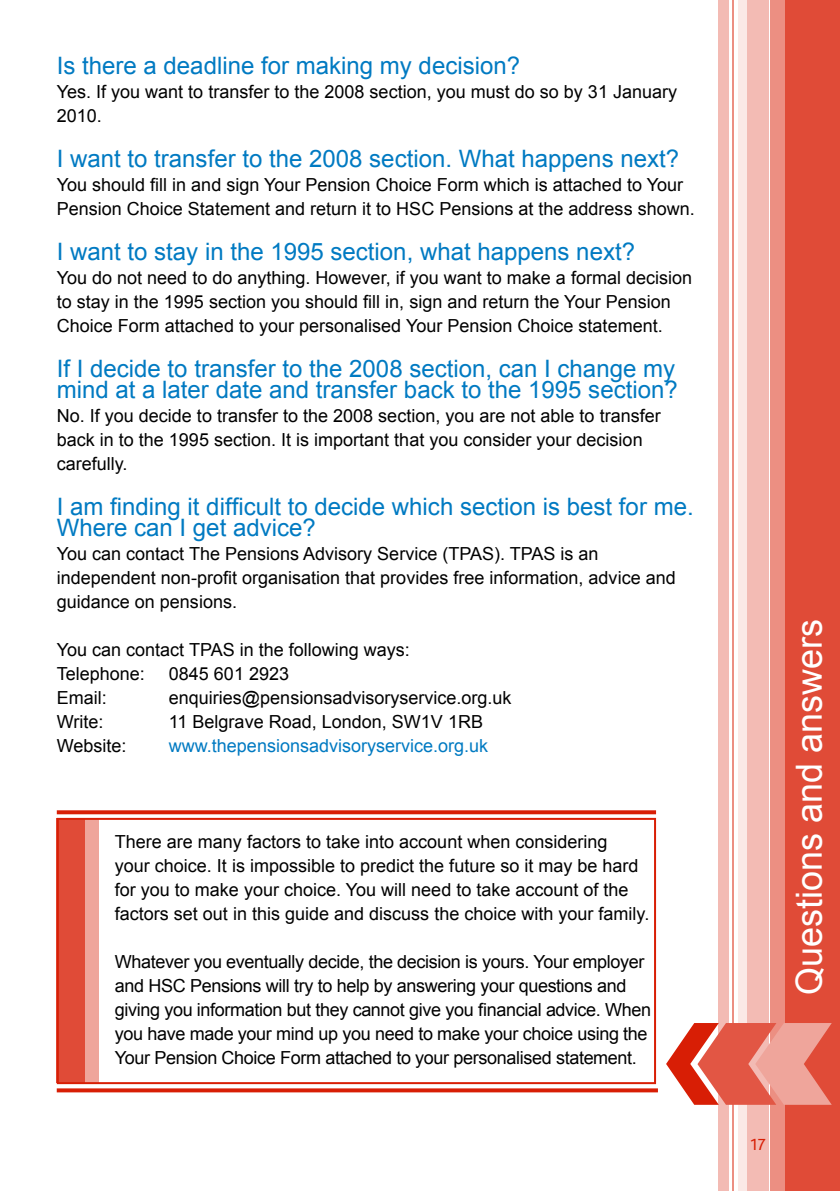
<style>
.page{position:relative;width:840px;height:1191px;background:#fff}
.page>*{position:absolute;margin:0;border:0;box-sizing:border-box;transform-origin:0 0}
.t1{font:36px "Arial";color:#fff}
.t2{font:24px/21px "Arial";color:#007ac2}
.t3{font:18px/24px "Arial";color:#000}
.t4{font:18px/24px "Arial";letter-spacing:-.02em;color:#000}
.t5{font:18px "Arial";color:#007ac2}
.t6{font:16.8px "Bliss 2";color:#d81e05}
</style>
<div class="page">
<div style="left:784px;top:0;width:55px;height:1191px;background:#e04b37"></div>
<div style="left:770px;top:0;width:14px;height:1191px;background:#ec8f82"></div>
<div style="left:742px;top:0;width:26px;height:1191px;background:#f3bbb4"></div>
<div style="left:738px;top:0;width:8px;height:1191px;background:#fbe9e6"></div>
<hr style="left:732px;top:0;width:1px;height:1191px;background:#ec8f82">
<div style="left:717px;top:0;width:11px;height:1191px;background:#f3bbb4"></div>
<svg style="left:666px;top:1023px;width:165px;height:81px"></svg>
<div style="left:57px;top:818px;width:29px;height:264px;background:#e04b37"></div>
<div style="left:85px;top:818px;width:13px;height:264px;background:#efa59b"></div>
<svg style="left:57px;top:810px;width:598px;height:4px;background:#da2e17"></svg>
<svg style="left:57px;top:1088px;width:600px;height:4px;background:#db331d"></svg>
<div style="left:57px;top:818px;width:598px;height:266px;border:2px solid #d81e05"></div>
<h2 class="t2" style="left:57px;top:55px;width:464px">Is there a deadline for making my decision?</h2>
<p class="t3" style="left:57px;top:80px;width:621px">Yes. If you want to transfer to the 2008 section, you must do so by 31 January<br>2010.</p>
<h2 class="t2" style="left:57px;top:148px;width:623px">I want to transfer to the 2008 section. What happens next?</h2>
<p class="t3" style="left:57px;top:173px;width:639px">You should fill in and sign Your Pension Choice Form which is attached to Your<br>Pension Choice Statement and return it to HSC Pensions at the address shown.</p>
<h2 class="t2" style="left:57px;top:241px;width:579px">I want to stay in the 1995 section, what happens next?</h2>
<p class="t3" style="left:57px;top:266px;width:636px">You do not need to do anything. However, if you want to make a formal decision to stay in the 1995 section you should fill in, sign and return the Your Pension<br>Choice Form attached to your personalised Your Pension Choice statement.</p>
<h2 class="t2" style="left:57px;top:358px;width:622px">If I decide to transfer to the 2008 section, can I change my mind at a later date and transfer back to the 1995 section?</h2>
<p class="t3" style="left:57px;top:404px;width:605px">No. If you decide to transfer to the 2008 section, you are not able to transfer back in to the 1995 section. It is important that you consider your decision carefully.</p>
<h2 class="t2" style="left:57px;top:496px;width:638px">I am finding it difficult to decide which section is best for me.<br>Where can I get advice?</h2>
<p class="t3" style="left:57px;top:542px;width:620px">You can contact The Pensions Advisory Service (TPAS). TPAS is an independent non-profit organisation that provides free information, advice and guidance on pensions.</p>
<p class="t3" style="left:57px;top:638px;width:354px">You can contact TPAS in the following ways:<br>Telephone:</p>
<p class="t3" style="left:169px;top:662px;width:122px">0845 601 2923</p>
<p class="t3" style="left:57px;top:686px;width:52px">Email:</p>
<p class="t3" style="left:169px;top:686px;width:344px">enquiries@pensionsadvisoryservice.org.uk</p>
<p class="t3" style="left:57px;top:710px;width:48px">Write:</p>
<p class="t3" style="left:169px;top:710px;width:315px">11 Belgrave Road, London, SW1V 1RB</p>
<p class="t3" style="left:57px;top:734px;width:71px">Website:</p>
<p class="t5" style="left:169px;top:734px;width:321px">www.thepensionsadvisoryservice.org.uk</p>
<p class="t3" style="left:115px;top:830px;width:535px">There are many factors to take into account when considering<br>your choice. It is impossible to predict the future so it may be hard for you to make your choice. You will need to take account of the factors set out in this guide and discuss the choice with your family.</p>
<p class="t4" style="left:115px;top:950px;width:537px">Whatever you eventually decide, the decision is yours. Your employer and HSC Pensions will try to help by answering your questions and giving you information but they cannot give you financial advice. When you have made your mind up you need to make your choice using the Your Pension Choice Form attached to your personalised statement.</p>
<h1 class="t1" style="left:785px;top:995px;width:378px;rotate:-90deg">Questions and answers</h1>
<p class="t6" style="left:750px;top:1133px;width:17px">17</p>
</div>
